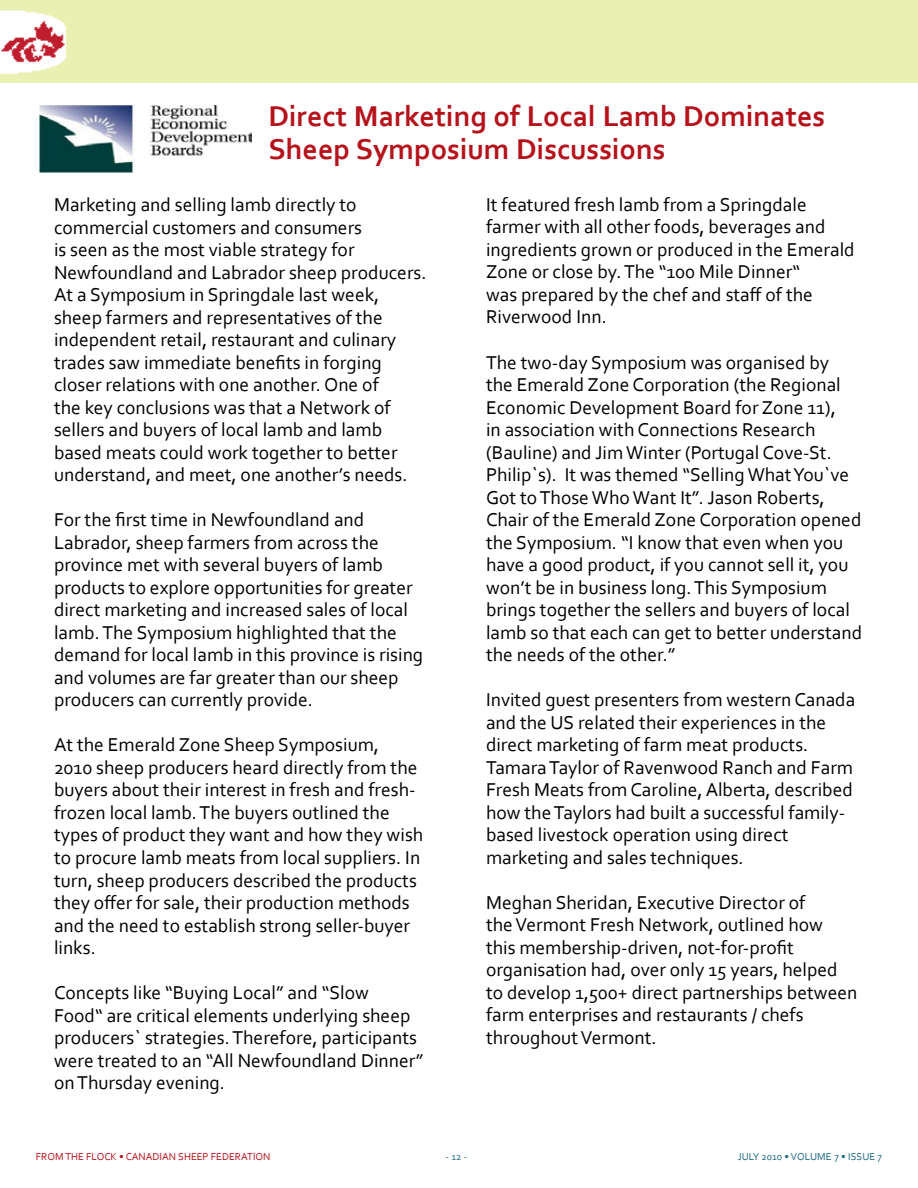
<style>
.page{position:relative;width:918px;height:1188px;background:#fff}
.page>*{position:absolute;margin:0;border:0;box-sizing:border-box;transform-origin:0 0}
.t1{font:700 30px/33px "Corbel";color:#b5121b}
.t2{font:19.5px/22.5px "Corbel";color:#000}
.t3{font:10.5px "Corbel";color:#b5121b}
.t4{font:10.5px "Corbel";color:#1c6882}
</style>
<div class="page">
<div style="left:0;top:0;width:918px;height:82px;background:#e9f0b2"></div>
<img style="left:40px;top:106px;width:212px;height:66px">
<h1 class="t1" style="left:269px;top:99px;width:558px">Direct Marketing of Local Lamb Dominates<br>Sheep Symposium Discussions</h1>
<p class="t2" style="left:54px;top:193px;width:374px">Marketing and selling lamb directly to commercial customers and consumers<br>is seen as the most viable strategy for Newfoundland and Labrador sheep producers.<br>At a Symposium in Springdale last week, sheep farmers and representatives of the independent retail, restaurant and culinary trades saw immediate benefits in forging closer relations with one another. One of<br>the key conclusions was that a Network of sellers and buyers of local lamb and lamb based meats could work together to better understand, and meet, one another’s needs.</p>
<p class="t2" style="left:54px;top:508px;width:371px">For the first time in Newfoundland and Labrador, sheep farmers from across the province met with several buyers of lamb products to explore opportunities for greater direct marketing and increased sales of local lamb. The Symposium highlighted that the demand for local lamb in this province is rising and volumes are far greater than our sheep producers can currently provide.</p>
<p class="t2" style="left:54px;top:733px;width:371px">At the Emerald Zone Sheep Symposium,<br>2010 sheep producers heard directly from the buyers about their interest in fresh and fresh&shy;frozen local lamb. The buyers outlined the types of product they want and how they wish to procure lamb meats from local suppliers. In turn, sheep producers described the products they offer for sale, their production methods and the need to establish strong seller-buyer links.</p>
<p class="t2" style="left:54px;top:981px;width:371px">Concepts like “Buying Local” and “Slow<br>Food“ are critical elements underlying sheep producers` strategies. Therefore, participants were treated to an “All Newfoundland Dinner” on Thursday evening.</p>
<p class="t2" style="left:486px;top:193px;width:370px">It featured fresh lamb from a Springdale farmer with all other foods, beverages and ingredients grown or produced in the Emerald Zone or close by. The “100 Mile Dinner“<br>was prepared by the chef and staff of the Riverwood Inn.</p>
<p class="t2" style="left:486px;top:350px;width:378px">The two-day Symposium was organised by<br>the Emerald Zone Corporation (the Regional Economic Development Board for Zone 11),<br>in association with Connections Research (Bauline) and Jim Winter (Portugal Cove-St.<br>Philip`s). It was themed “Selling What You`ve Got to Those Who Want It”. Jason Roberts, Chair of the Emerald Zone Corporation opened the Symposium. “I know that even when you have a good product, if you cannot sell it, you won’t be in business long. This Symposium brings together the sellers and buyers of local lamb so that each can get to better understand the needs of the other.”</p>
<p class="t2" style="left:486px;top:688px;width:371px">Invited guest presenters from western Canada and the US related their experiences in the direct marketing of farm meat products.<br>Tamara Taylor of Ravenwood Ranch and Farm Fresh Meats from Caroline, Alberta, described how the Taylors had built a successful family&shy;based livestock operation using direct marketing and sales techniques.</p>
<p class="t2" style="left:486px;top:890px;width:373px">Meghan Sheridan, Executive Director of<br>the Vermont Fresh Network, outlined how this membership-driven, not-for-profit organisation had, over only 15 years, helped to develop 1,500+ direct partnerships between farm enterprises and restaurants / chefs throughout Vermont.</p>
<p class="t3" style="left:36px;top:1150px;width:236px">FROM THE FLOCK • CANADIAN SHEEP FEDERATION</p>
<p class="t4" style="left:446px;top:1150px;width:23px">- 12 -</p>
<p class="t4" style="left:738px;top:1150px;width:146px">JULY 2010 • VOLUME 7 • ISSUE 7</p>
</div>
